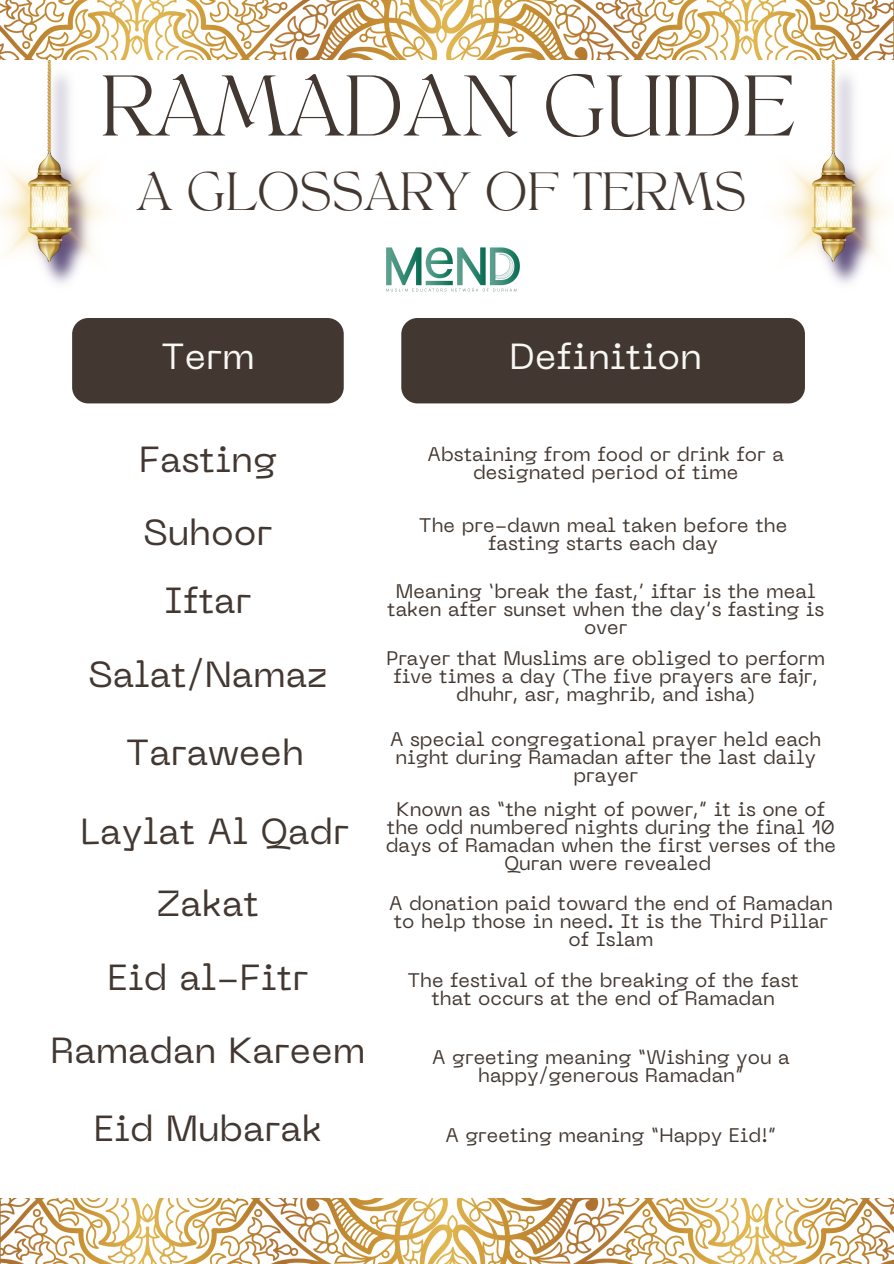
<style>
.page{position:relative;width:894px;height:1264px;background:#fff}
.page>*{position:absolute;margin:0;border:0;box-sizing:border-box;transform-origin:0 0}
.t1{font:60px "TANAEGEAN";color:#433831}
.t2{font:37.5px "TANAEGEAN";color:#433831}
.t3{font:36px/73.1px "PP Neue Machina";color:#433831;text-align:center}
.t4{font:36px "PP Neue Machina";color:#f8f7f4}
.t5{font:19.5px/18px "PP Neue Machina";color:#433831;text-align:center}
</style>
<div class="page">
<div style="left:72px;top:318px;width:271px;height:85px;background:#433831;border-radius:16px"></div>
<div style="left:401px;top:318px;width:403px;height:85px;background:#433831;border-radius:16px"></div>
<img style="left:0;top:0;width:893px;height:59px">
<img style="left:0;top:1198px;width:893px;height:65px">
<img style="left:0;top:61px;width:103px;height:223px">
<img style="left:780px;top:61px;width:107px;height:223px">
<img style="left:386px;top:247px;width:134px;height:45px">
<h1 class="t1" style="left:100px;top:71px;width:694px">RAMADAN GUIDE</h1>
<h2 class="t2" style="left:136px;top:170px;width:611px">A GLOSSARY OF TERMS</h2>
<h3 class="t4" style="left:161px;top:342px;width:95px">Term</h3>
<h3 class="t4" style="left:509px;top:342px;width:194px">Definition</h3>
<h3 class="t3" style="left:139px;top:426px;width:139px;text-align:left">Fasting<br>Suhoor</h3>
<h3 class="t3" style="left:88px;top:567px;width:240px">Iftar<br>Salat/Namaz</h3>
<h3 class="t3" style="left:126px;top:719px;width:179px">Taraweeh</h3>
<h3 class="t3" style="left:50px;top:798px;width:316px">Laylat Al Qadr<br>Zakat<br>Eid al-Fitr<br>Ramadan Kareem</h3>
<h3 class="t3" style="left:94px;top:1095px;width:230px">Eid Mubarak</h3>
<p class="t5" style="left:427px;top:447px;width:357px">Abstaining from food or drink for a designated period of time</p>
<p class="t5" style="left:419px;top:518px;width:370px">The pre-dawn meal taken before the fasting starts each day</p>
<p class="t5" style="left:387px;top:584px;width:438px">Meaning ‘break the fast,’ iftar is the meal taken after sunset when the day’s fasting is over</p>
<p class="t5" style="left:386px;top:651px;width:440px">Prayer that Muslims are obliged to perform five times a day (The five prayers are fajr, dhuhr, asr, maghrib, and isha)</p>
<p class="t5" style="left:390px;top:731px;width:432px">A special congregational prayer held each night during Ramadan after the last daily prayer</p>
<p class="t5" style="left:385px;top:802px;width:452px">Known as “the night of power,” it is one of the odd numbered nights during the final 10 days of Ramadan when the first verses of the Quran were revealed</p>
<p class="t5" style="left:389px;top:896px;width:445px">A donation paid toward the end of Ramadan to help those in need. It is the Third Pillar of Islam</p>
<p class="t5" style="left:407px;top:972px;width:393px">The festival of the breaking of the fast that occurs at the end of Ramadan</p>
<p class="t5" style="left:432px;top:1050px;width:359px">A greeting meaning “Wishing you a happy/generous Ramadan”</p>
<p class="t5" style="left:445px;top:1127px;width:332px">A greeting meaning “Happy Eid!”</p>
</div>
